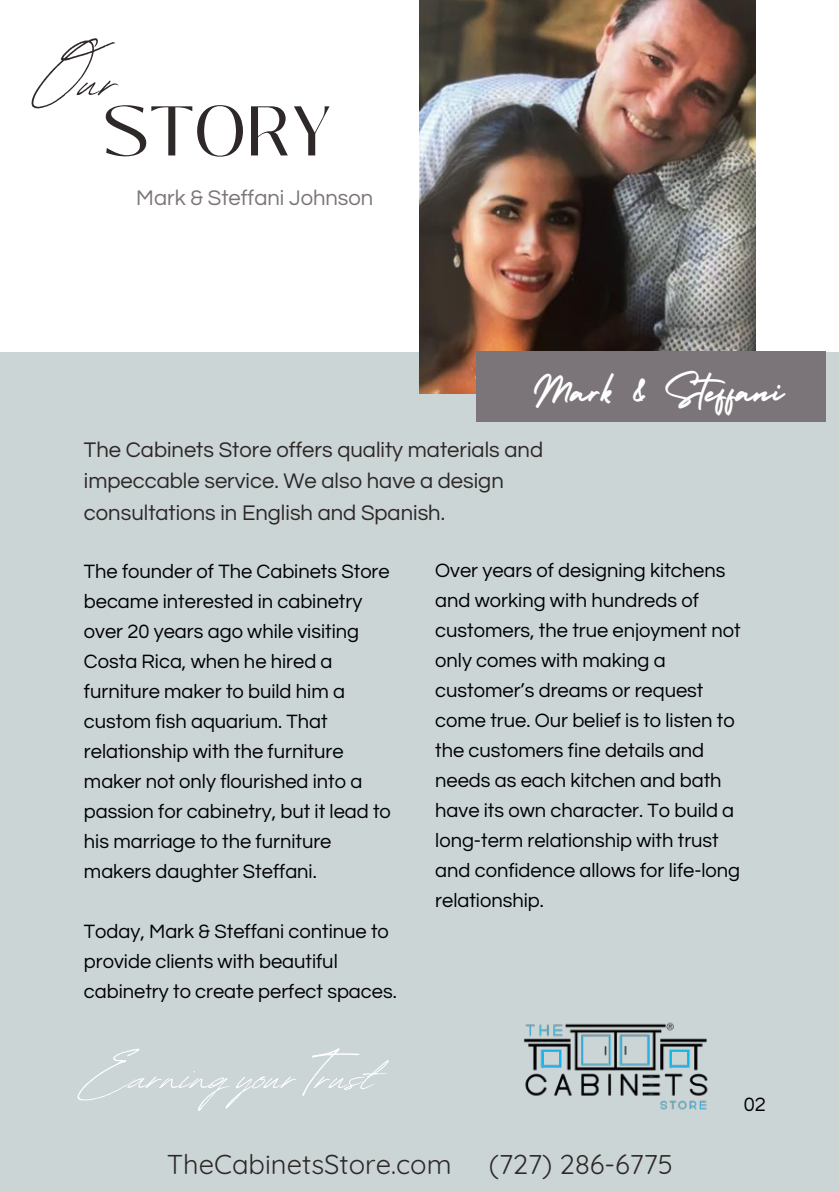
<style>
.page{position:relative;width:839px;height:1191px;background:#fff}
.page>*{position:absolute;margin:0;border:0;box-sizing:border-box;transform-origin:0 0}
.t1{font:82px "Revive 80 Signature";color:#2e2828}
.t2{font:70px "Black Mango";color:#2e2828}
.t3{font:66px "Revive 80 Signature";color:#fff}
.t4{font:46px "Holiday";color:#fff}
.t5{font:27.2px "Quicksand";color:#2e2828}
.t6{font:22px/31.6px "Questrial";color:#2e2828}
.t7{font:22px "Questrial";color:#7b7579}
.t8{font:20px/30px "Questrial";color:#000001}
</style>
<div class="page">
<div style="left:0;top:0;width:838px;height:1191px;background:#cbd5d6"></div>
<div style="left:0;top:0;width:838px;height:352px;background:#fff"></div>
<img style="left:420px;top:0;width:336px;height:394px">
<img style="left:523px;top:1022px;width:185px;height:88px">
<div style="left:476px;top:352px;width:349px;height:70px;background:#7b7579"></div>
<h1 class="t1" style="left:34px;top:18px;width:85px">Our</h1>
<h2 class="t2" style="left:103px;top:78px;width:230px">STORY</h2>
<p class="t7" style="left:136px;top:187px;width:238px">Mark &amp; Steffani Johnson</p>
<h3 class="t4" style="left:532px;top:355px;width:253px">Mark &amp; Steffani</h3>
<p class="t6" style="left:84px;top:434px;width:460px">The Cabinets Store offers quality materials and impeccable service. We also have a design consultations in English and Spanish.</p>
<p class="t8" style="left:435px;top:556px;width:307px">Over years of designing kitchens and working with hundreds of customers, the true enjoyment not only comes with making a customer’s dreams or request come true. Our belief is to listen to the customers fine details and needs as each kitchen and bath have its own character. To build a long-term relationship with trust and confidence allows for life-long relationship.</p>
<p class="t8" style="left:84px;top:557px;width:308px">The founder of The Cabinets Store became interested in cabinetry over 20 years ago while visiting<br>Costa Rica, when he hired a furniture maker to build him a custom fish aquarium. That relationship with the furniture maker not only flourished into a passion for cabinetry, but it lead to his marriage to the furniture makers daughter Steffani.</p>
<p class="t8" style="left:84px;top:917px;width:314px">Today, Mark &amp; Steffani continue to provide clients with beautiful cabinetry to create perfect spaces.</p>
<h3 class="t3" style="left:84px;top:1026px;width:292px">Earning your Trust</h3>
<h3 class="t5" style="left:167px;top:1147px;width:286px">TheCabinetsStore.com</h3>
<h3 class="t5" style="left:489px;top:1147px;width:185px">(727) 286-6775</h3>
<p class="t8" style="left:743px;top:1090px;width:24px">02</p>
</div>
